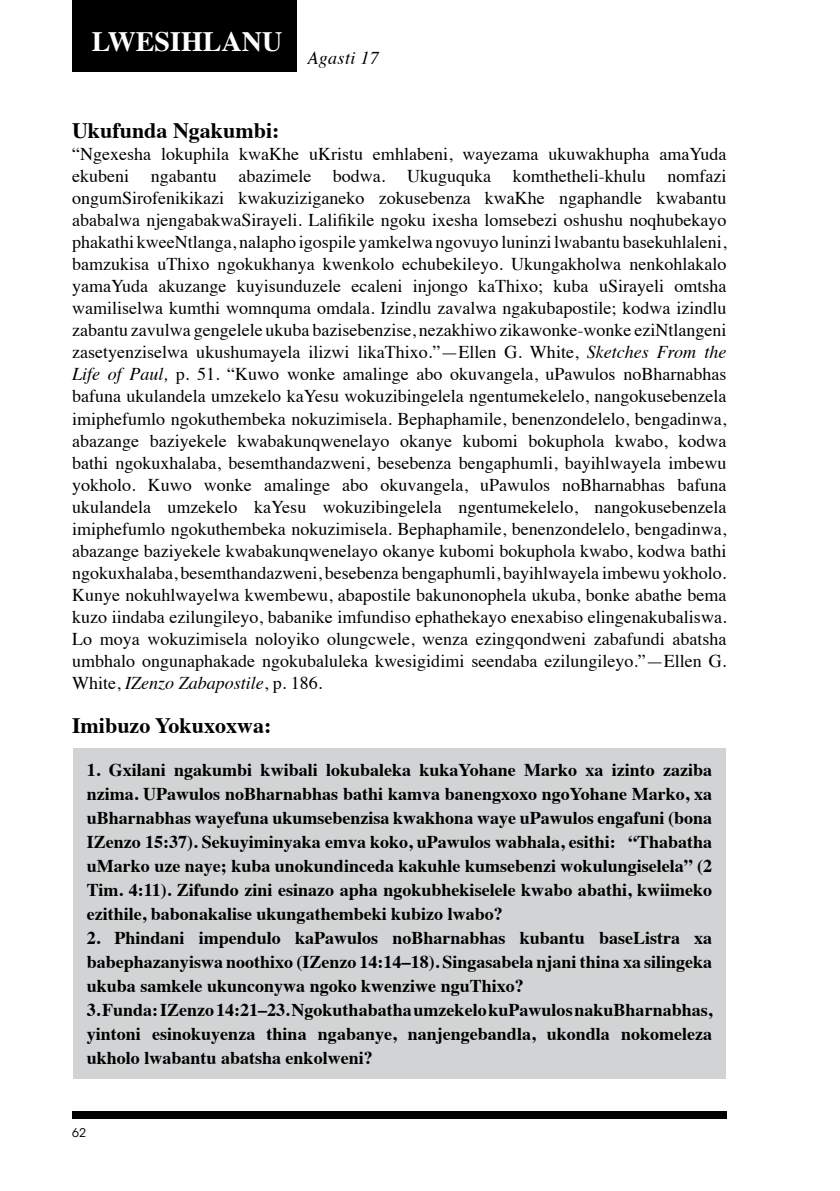
<style>
.page{position:relative;width:840px;height:1191px;background:#fff}
.page>*{position:absolute;margin:0;border:0;box-sizing:border-box;transform-origin:0 0}
.t1{font:700 28px "Times";color:#fff}
.t2{font:700 22px "Times";color:#000}
.t3{font:18px/22px "Times";color:#000;text-align:justify}
.t4{font:700 18px/24px "Times";color:#000;text-align:justify}
.t5{font:italic 18px "Times";letter-spacing:.02em;color:#000}
.t6{font:12px "ITC Avant Garde Std";color:#000}
.s1{font-style:italic}
</style>
<div class="page">
<div style="left:72px;top:1111px;width:654px;height:8px;background:#000"></div>
<div style="left:72px;top:0;width:225px;height:71px;background:#000"></div>
<div style="left:73px;top:748px;width:652px;height:331px;background:#d1d3d4"></div>
<h1 class="t1" style="left:92px;top:15px;width:192px">LWESIHLANU</h1>
<p class="t5" style="left:307px;top:42px;width:73px">Agasti 17</p>
<p class="t2" style="left:72px;top:110px;width:209px">Ukufunda Ngakumbi:</p>
<p class="t3" style="left:72px;top:142px;width:655px">“Ngexesha lokuphila kwaKhe uKristu emhlabeni, wayezama ukuwakhupha amaYuda ekubeni ngabantu abazimele bodwa. Ukuguquka komthetheli-khulu nomfazi ongumSirofenikikazi kwakuziziganeko zokusebenza kwaKhe ngaphandle kwabantu ababalwa njengabakwaSirayeli. Lalifikile ngoku ixesha lomsebezi oshushu noqhubekayo phakathi kweeNtlanga, nalapho igospile yamkelwa ngovuyo luninzi lwabantu basekuhlaleni, bamzukisa uThixo ngokukhanya kwenkolo echubekileyo. Ukungakholwa nenkohlakalo yamaYuda akuzange kuyisunduzele ecaleni injongo kaThixo; kuba uSirayeli omtsha wamiliselwa kumthi womnquma omdala. Izindlu zavalwa ngakubapostile; kodwa izindlu zabantu zavulwa gengelele ukuba bazisebenzise, nezakhiwo zikawonke-wonke eziNtlangeni zasetyenziselwa ukushumayela ilizwi likaThixo.”—Ellen G. White, <span class="s1">Sketches From the Life of Paul,</span> p. 51. “Kuwo wonke amalinge abo okuvangela, uPawulos noBharnabhas bafuna ukulandela umzekelo kaYesu wokuzibingelela ngentumekelelo, nangokusebenzela imiphefumlo ngokuthembeka nokuzimisela. Bephaphamile, benenzondelelo, bengadinwa, abazange baziyekele kwabakunqwenelayo okanye kubomi bokuphola kwabo, kodwa bathi ngokuxhalaba, besemthandazweni, besebenza bengaphumli, bayihlwayela imbewu yokholo. Kuwo wonke amalinge abo okuvangela, uPawulos noBharnabhas bafuna ukulandela umzekelo kaYesu wokuzibingelela ngentumekelelo, nangokusebenzela imiphefumlo ngokuthembeka nokuzimisela. Bephaphamile, benenzondelelo, bengadinwa, abazange baziyekele kwabakunqwenelayo okanye kubomi bokuphola kwabo, kodwa bathi ngokuxhalaba, besemthandazweni, besebenza bengaphumli, bayihlwayela imbewu yokholo.<br>Kunye nokuhlwayelwa kwembewu, abapostile bakunonophela ukuba, bonke abathe bema kuzo iindaba ezilungileyo, babanike imfundiso ephathekayo enexabiso elingenakubaliswa.<br>Lo moya wokuzimisela noloyiko olungcwele, wenza ezingqondweni zabafundi abatsha umbhalo ongunaphakade ngokubaluleka kwesigidimi seendaba ezilungileyo.”—Ellen G.<br>White, <span class="s1">IZenzo Zabapostile</span>, p. 186.</p>
<p class="t2" style="left:72px;top:704px;width:201px">Imibuzo Yokuxoxwa:</p>
<p class="t4" style="left:87px;top:756px;width:626px">1. Gxilani ngakumbi kwibali lokubaleka kukaYohane Marko xa izinto zaziba nzima. UPawulos noBharnabhas bathi kamva banengxoxo ngoYohane Marko, xa uBharnabhas wayefuna ukumsebenzisa kwakhona waye uPawulos engafuni (bona IZenzo 15:37). Sekuyiminyaka emva koko, uPawulos wabhala, esithi: “Thabatha uMarko uze naye; kuba unokundinceda kakuhle kumsebenzi wokulungiselela” (2<br>Tim. 4:11). Zifundo zini esinazo apha ngokubhekiselele kwabo abathi, kwiimeko ezithile, babonakalise ukungathembeki kubizo lwabo?</p>
<p class="t4" style="left:87px;top:924px;width:626px">2. Phindani impendulo kaPawulos noBharnabhas kubantu baseListra xa babephazanyiswa noothixo (IZenzo 14:14–18). Singasabela njani thina xa silingeka ukuba samkele ukunconywa ngoko kwenziwe nguThixo?</p>
<p class="t4" style="left:87px;top:996px;width:626px">3. Funda: IZenzo 14:21–23. Ngokuthabatha umzekelo kuPawulos nakuBharnabhas, yintoni esinokuyenza thina ngabanye, nanjengebandla, ukondla nokomeleza ukholo lwabantu abatsha enkolweni?</p>
<p class="t6" style="left:72px;top:1125px;width:15px">62</p>
</div>
